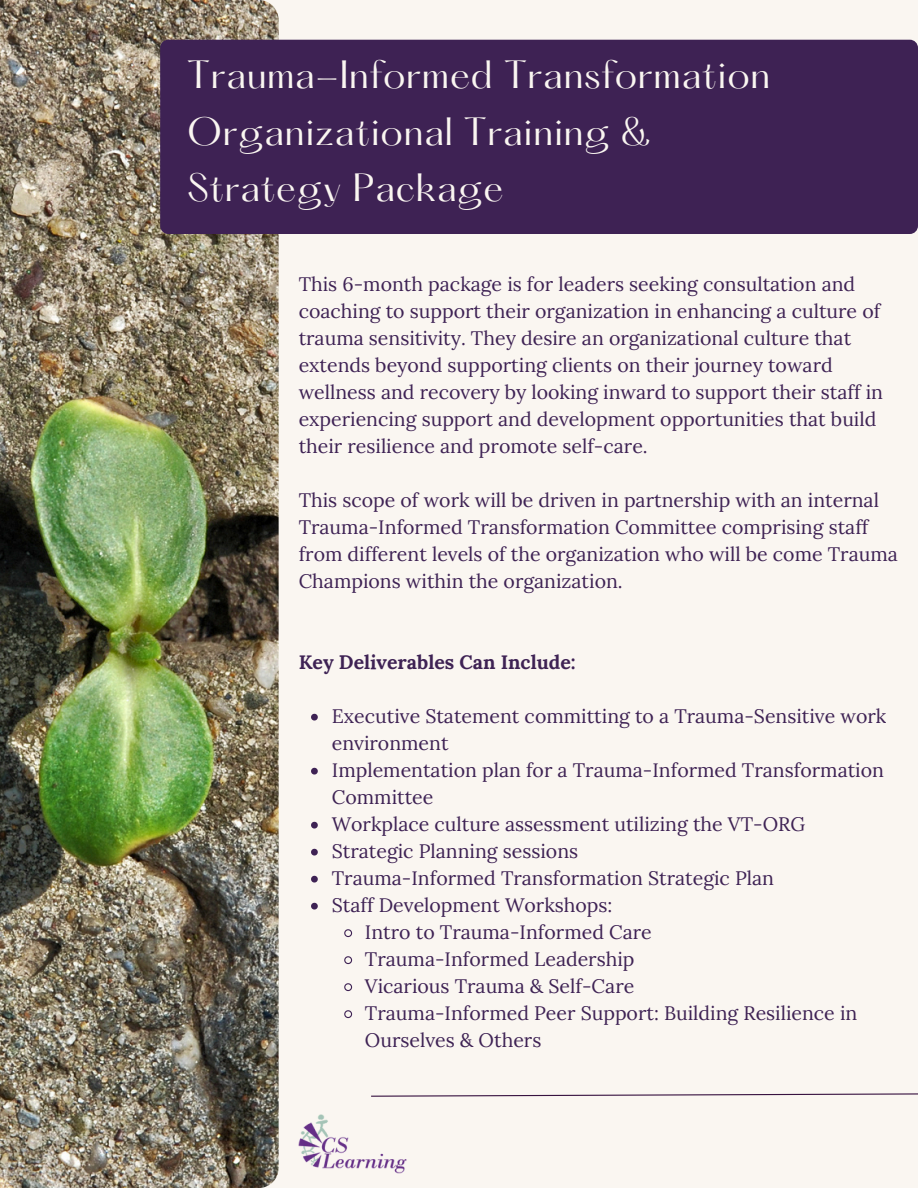
<style>
.page{position:relative;width:918px;height:1188px;background:#faf6f1}
.page>*{position:absolute;margin:0;border:0;box-sizing:border-box;transform-origin:0 0}
.t1{font:34.5px/56.2px "Hatton";letter-spacing:.02em;color:#faf6f1}
.t2{font:19.5px/27px "Lora";color:#3e2254}
.t3{font:700 19.5px "Lora";color:#3e2254}
</style>
<div class="page">
<img style="left:0;top:0;width:279px;height:1188px">
<div style="left:160px;top:40px;width:758px;height:194px;background:#3e2254;border-radius:8px"></div>
<svg style="left:311px;top:714px;width:7px;height:7px"></svg>
<svg style="left:311px;top:768px;width:7px;height:7px"></svg>
<svg style="left:311px;top:822px;width:7px;height:7px"></svg>
<svg style="left:311px;top:849px;width:7px;height:7px"></svg>
<svg style="left:311px;top:876px;width:7px;height:7px"></svg>
<svg style="left:311px;top:903px;width:7px;height:7px"></svg>
<svg style="left:344px;top:929px;width:9px;height:9px"></svg>
<svg style="left:344px;top:956px;width:9px;height:9px"></svg>
<svg style="left:344px;top:983px;width:9px;height:9px"></svg>
<svg style="left:344px;top:1010px;width:9px;height:9px"></svg>
<img style="left:299px;top:1115px;width:108px;height:58px">
<svg style="left:371px;top:1093px;width:547px;height:4px"></svg>
<h1 class="t1" style="left:187px;top:51px;width:585px">Trauma-Informed Transformation<br>Organizational Training &amp;<br>Strategy Package</h1>
<p class="t2" style="left:299px;top:270px;width:586px">This 6-month package is for leaders seeking consultation and coaching to support their organization in enhancing a culture of trauma sensitivity. They desire an organizational culture that extends beyond supporting clients on their journey toward wellness and recovery by looking inward to support their staff in experiencing support and development opportunities that build their resilience and promote self-care.</p>
<p class="t2" style="left:299px;top:486px;width:601px">This scope of work will be driven in partnership with an internal Trauma-Informed Transformation Committee comprising staff from different levels of the organization who will be come Trauma Champions within the organization.</p>
<h2 class="t3" style="left:299px;top:649px;width:279px">Key Deliverables Can Include:</h2>
<p class="t2" style="left:332px;top:702px;width:556px">Executive Statement committing to a Trauma-Sensitive work environment</p>
<p class="t2" style="left:332px;top:756px;width:554px">Implementation plan for a Trauma-Informed Transformation<br>Committee</p>
<p class="t2" style="left:332px;top:810px;width:475px">Workplace culture assessment utilizing the VT-ORG</p>
<p class="t2" style="left:332px;top:837px;width:248px">Strategic Planning sessions</p>
<p class="t2" style="left:332px;top:864px;width:444px">Trauma-Informed Transformation Strategic Plan</p>
<p class="t2" style="left:332px;top:891px;width:282px">Staff Development Workshops:</p>
<p class="t2" style="left:365px;top:918px;width:288px">Intro to Trauma-Informed Care</p>
<p class="t2" style="left:365px;top:945px;width:271px">Trauma-Informed Leadership</p>
<p class="t2" style="left:365px;top:972px;width:271px">Vicarious Trauma &amp; Self-Care</p>
<p class="t2" style="left:365px;top:999px;width:494px">Trauma-Informed Peer Support: Building Resilience in<br>Ourselves &amp; Others</p>
</div>
